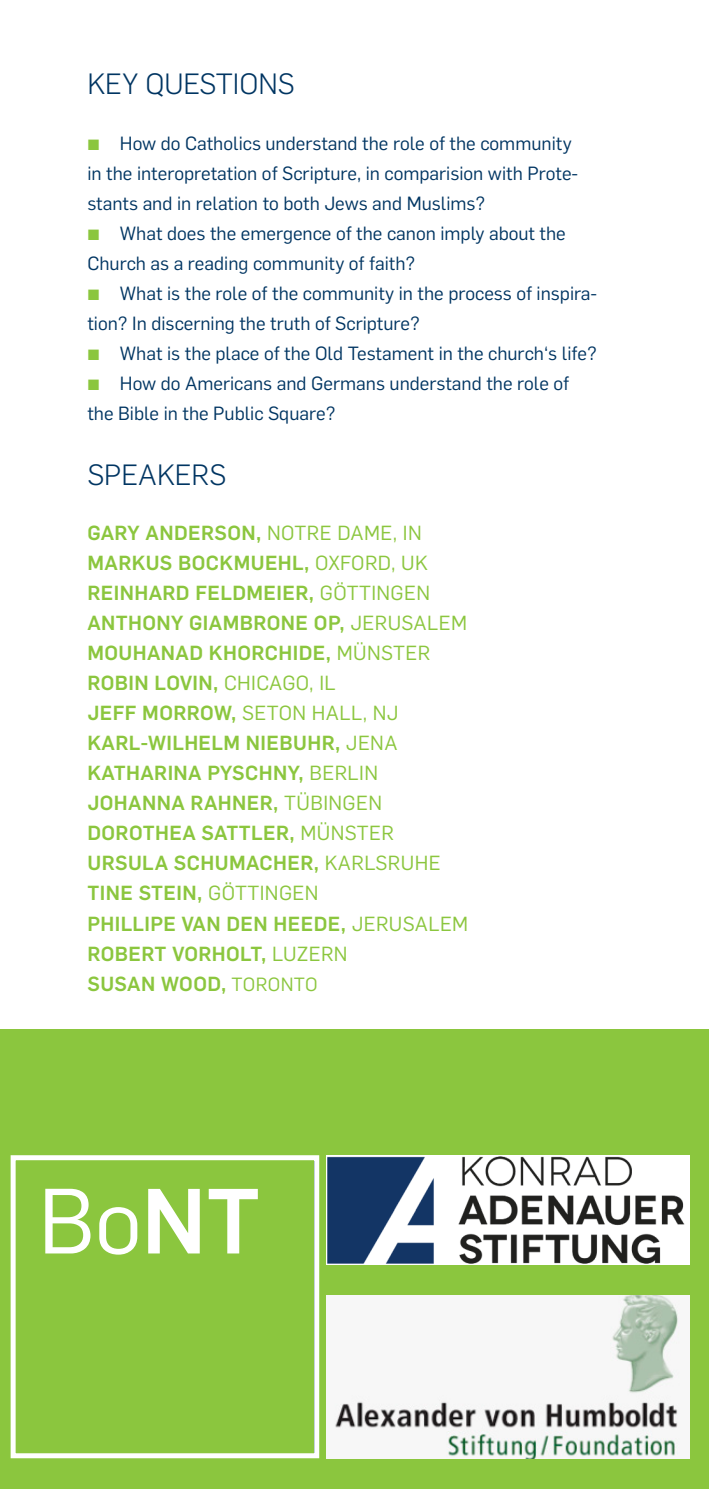
<style>
.page{position:relative;width:709px;height:1489px;background:#fff}
.page>*{position:absolute;margin:0;border:0;box-sizing:border-box;transform-origin:0 0}
.t1{font:90.5px "Rub Flama";color:#fff}
.Headline_Zeile2{font:300 28.75px "Rub Flama";color:#003562}
.Subline{font:700 20px "Rub Flama";letter-spacing:.02em;color:#8bc63e}
.Subline-2{font:20px "Rub Flama";letter-spacing:.02em;color:#8bc63e}
.t2{font:18.75px/30px "Rub Flama";color:#003562}
.s1{color:#8bc63e}
.s2{font-weight:400}
.s3{font-weight:700}
.s4{font-weight:400;font-size:18.75px}
</style>
<div class="page">
<div style="left:0;top:0;width:709px;height:1488px;background:#8bc63e"></div>
<div style="left:0;top:0;width:709px;height:1028px;background:#fff"></div>
<img style="left:326px;top:1155px;width:363px;height:109px">
<img style="left:326px;top:1295px;width:363px;height:162px">
<svg style="left:10px;top:1155px;width:310px;height:304px"></svg>
<p class="Headline_Zeile2" style="left:87px;top:64px;width:209px">KEY QUESTIONS</p>
<p class="t2" style="left:87px;top:127px;width:492px"><span class="s1">▪</span> How do Catholics understand the role of the community in the interopretation of Scripture, in comparision with Prote&shy;stants and in relation to both Jews and Muslims?</p>
<p class="t2" style="left:87px;top:217px;width:480px"><span class="s1">▪</span> What does the emergence of the canon imply about the<br>Church as a reading community of faith?</p>
<p class="t2" style="left:87px;top:277px;width:511px"><span class="s1">▪</span> What is the role of the community in the process of inspira&shy;tion? In discerning the truth of Scripture?</p>
<p class="t2" style="left:87px;top:337px;width:511px"><span class="s1">▪</span> What is the place of the Old Testament in the church‘s life?</p>
<p class="t2" style="left:87px;top:367px;width:483px"><span class="s1">▪</span> How do Americans and Germans understand the role of the Bible in the Public Square?</p>
<p class="Headline_Zeile2" style="left:87px;top:455px;width:140px">SPEAKERS</p>
<p class="Subline" style="left:87px;top:518px;width:336px">GARY ANDERSON, <span class="s2">NOTRE DAME, IN</span></p>
<p class="Subline" style="left:87px;top:548px;width:342px">MARKUS BOCKMUEHL, <span class="s2">OXFORD, UK</span></p>
<p class="Subline" style="left:87px;top:578px;width:344px">REINHARD FELDMEIER, <span class="s2">GÖTTINGEN</span></p>
<p class="Subline" style="left:87px;top:608px;width:381px">ANTHONY GIAMBRONE OP, <span class="s2">JERUSALEM</span></p>
<p class="Subline" style="left:87px;top:638px;width:344px">MOUHANAD KHORCHIDE, <span class="s2">MÜNSTER</span></p>
<p class="Subline" style="left:87px;top:668px;width:250px">ROBIN LOVIN, <span class="s2">CHICAGO, IL</span></p>
<p class="Subline-2" style="left:87px;top:699px;width:312px"><span class="s3">JEFF MORROW,</span> SETON HALL, NJ</p>
<p class="Subline" style="left:87px;top:728px;width:311px">KARL-WILHELM NIEBUHR, <span class="s2">JENA</span></p>
<p class="Subline" style="left:87px;top:758px;width:292px">KATHARINA PYSCHNY, <span class="s2">BERLIN</span></p>
<p class="Subline" style="left:87px;top:788px;width:296px">JOHANNA RAHNER, <span class="s2">TÜBINGEN</span></p>
<p class="Subline" style="left:87px;top:818px;width:308px">DOROTHEA SATTLER, <span class="s2">MÜNSTER</span></p>
<p class="Subline" style="left:87px;top:848px;width:355px">URSULA SCHUMACHER, <span class="s2">KARLSRUHE</span></p>
<p class="Subline" style="left:87px;top:878px;width:233px">TINE STEIN, <span class="s2">GÖTTINGEN</span></p>
<p class="Subline" style="left:87px;top:908px;width:382px">PHILLIPE VAN DEN HEEDE, <span class="s2">JERUSALEM</span></p>
<p class="Subline" style="left:87px;top:938px;width:262px">ROBERT VORHOLT, <span class="s2">LUZERN</span></p>
<p class="Subline" style="left:87px;top:968px;width:232px">SUSAN WOOD, <span class="s4">TORONTO</span></p>
<p class="t1" style="left:38px;top:1158px;width:224px">Bo<span class="s3">NT</span></p>
</div>
